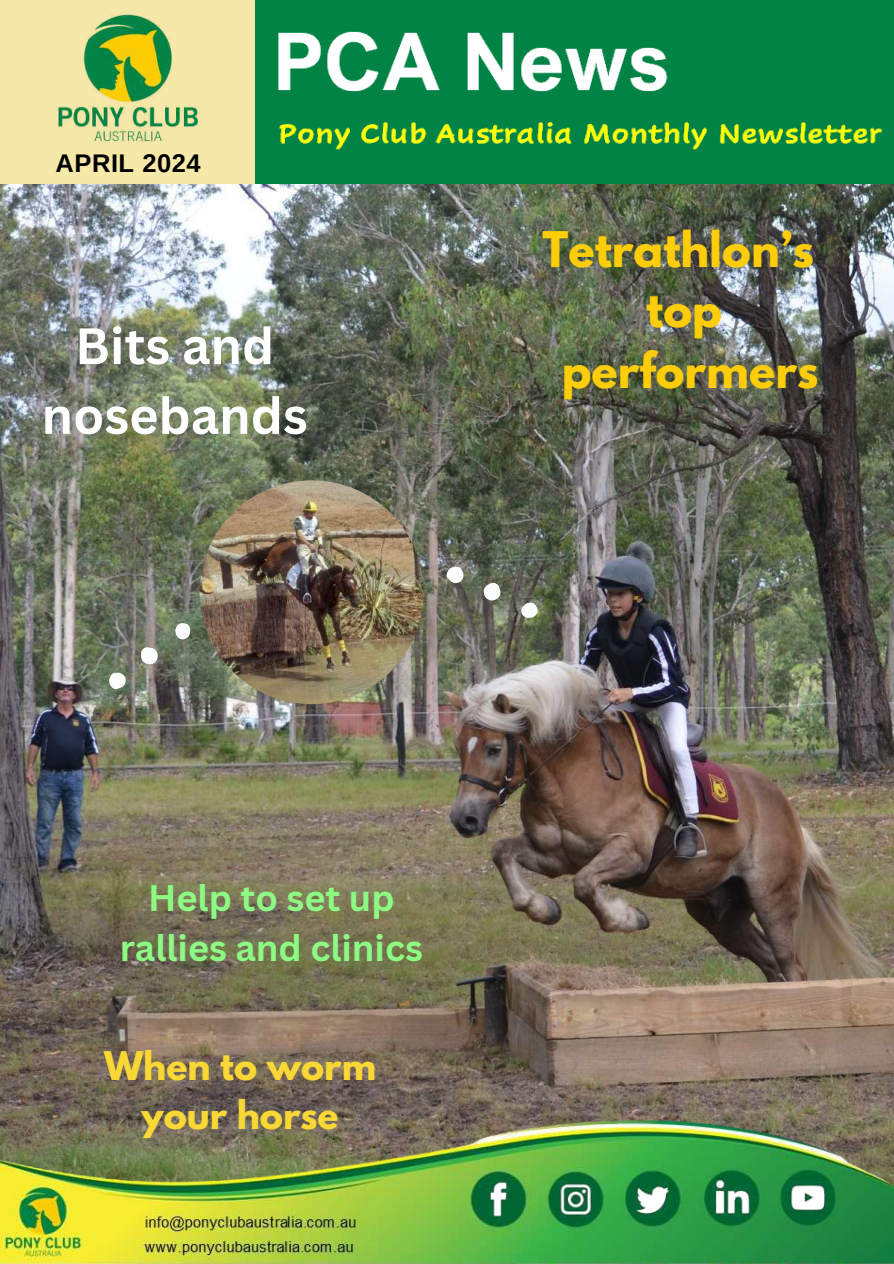
<style>
.page{position:relative;width:894px;height:1264px;background:#fff}
.page>*{position:absolute;margin:0;border:0;box-sizing:border-box;transform-origin:0 0}
.t1{font:700 49.95px/69.8px "Canva Sans";color:#fefefe;text-align:center}
.t2{font:700 43.5px/60.8px "League Spartan";color:#fccd08;text-align:center}
.t3{font:700 36px/49.5px "Canva Sans";color:#8dfa84;text-align:center}
.t4{font:700 34.95px/48.3px "League Spartan";color:#f9d835;text-align:center}
.t5{font:700 25.5px "Arimo";letter-spacing:.02em;color:#000}
</style>
<div class="page">
<img style="left:0;top:183px;width:893px;height:933px">
<img style="left:254px;top:0;width:639px;height:184px">
<div style="left:0;top:0;width:254px;height:183px;background:#f6e8a8"></div>
<img style="left:58px;top:14px;width:140px;height:129px">
<img style="left:0;top:1116px;width:893px;height:147px">
<img style="left:200px;top:480px;width:223px;height:224px;border-radius:50%">
<svg style="left:105px;top:668px;width:24px;height:24px"></svg>
<svg style="left:137px;top:643px;width:24px;height:25px"></svg>
<svg style="left:172px;top:620px;width:22px;height:22px"></svg>
<svg style="left:444px;top:563px;width:22px;height:23px"></svg>
<svg style="left:480px;top:579px;width:24px;height:24px"></svg>
<svg style="left:519px;top:599px;width:21px;height:22px"></svg>
<p class="t5" style="left:56px;top:149px;width:146px">APRIL 2024</p>
<h1 class="t1" style="left:41px;top:310px;width:267px">Bits and nosebands</h1>
<p class="t2" style="left:542px;top:224px;width:277px">Tetrathlon’s top performers</p>
<p class="t3" style="left:120px;top:872px;width:304px">Help to set up rallies and clinics</p>
<p class="t4" style="left:104px;top:1046px;width:273px">When to worm your horse</p>
</div>
